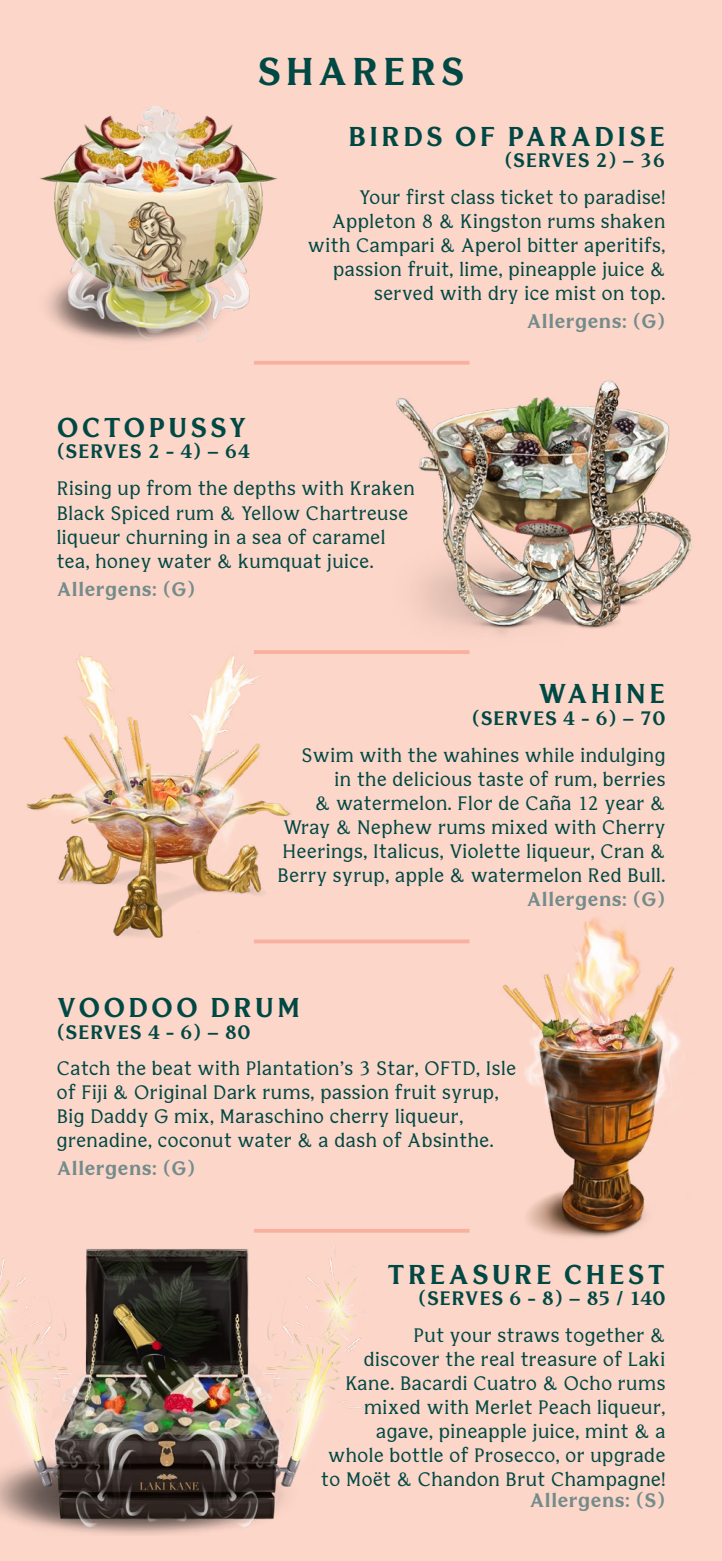
<style>
.page{position:relative;width:722px;height:1561px;background:#fff}
.page>*{position:absolute;margin:0;border:0;box-sizing:border-box;transform-origin:0 0}
.t1{font:700 38.2px "Bianco Serif";letter-spacing:.11em;color:#004844}
.t2{font:700 26.8px "Bianco Serif";letter-spacing:.11em;color:#004844}
.t3{font:19.2px/24px "Bianco Serif";letter-spacing:.03em;color:#004844;text-align:right}
.t4{font:700 19.2px "Bianco Serif";letter-spacing:.03em;color:#004844}
.t5{font:700 19.2px "Bianco Serif";letter-spacing:.03em;color:#738b8b}
</style>
<div class="page">
<div style="left:0;top:0;width:721px;height:1560px;background:#fcd6c9"></div>
<hr style="left:254px;top:650px;width:215px;height:4px;background:#f9b19f">
<svg style="left:313px;top:939px;width:95px;height:4px"></svg>
<svg style="left:254px;top:1229px;width:154px;height:3px"></svg>
<img style="left:40px;top:106px;width:237px;height:236px">
<img style="left:26px;top:654px;width:287px;height:290px">
<img style="left:396px;top:380px;width:296px;height:255px">
<img style="left:408px;top:918px;width:272px;height:320px">
<img style="left:0;top:1246px;width:366px;height:289px">
<hr style="left:254px;top:361px;width:215px;height:3px;background:#f9b19f">
<h1 class="t1" style="left:257px;top:47px;width:208px">SHARERS</h1>
<h2 class="t2" style="left:348px;top:119px;width:318px">BIRDS OF PARADISE</h2>
<p class="t4" style="left:504px;top:148px;width:162px">(SERVES 2) – 36</p>
<p class="t3" style="left:308px;top:187px;width:359px">Your first class ticket to paradise!<br>Appleton 8 &amp; Kingston rums shaken with Campari &amp; Aperol bitter aperitifs, passion fruit, lime, pineapple juice &amp; served with dry ice mist on top.</p>
<h2 class="t2" style="left:57px;top:411px;width:191px">OCTOPUSSY</h2>
<p class="t4" style="left:57px;top:439px;width:195px">(SERVES 2 - 4) – 64</p>
<p class="t3" style="left:57px;top:478px;width:359px;text-align:left">Rising up from the depths with Kraken Black Spiced rum &amp; Yellow Chartreuse liqueur churning in a sea of caramel tea, honey water &amp; kumquat juice.</p>
<p class="t5" style="left:57px;top:576px;width:140px">Allergens: (G)</p>
<p class="t5" style="left:526px;top:309px;width:140px">Allergens: (G)</p>
<h2 class="t2" style="left:538px;top:677px;width:128px">WAHINE</h2>
<p class="t4" style="left:472px;top:705px;width:195px">(SERVES 4 - 6) – 70</p>
<p class="t3" style="left:277px;top:744px;width:389px">Swim with the wahines while indulging<br>in the delicious taste of rum, berries<br>&amp; watermelon. Flor de Caña 12 year &amp; Wray &amp; Nephew rums mixed with Cherry Heerings, Italicus, Violette liqueur, Cran &amp; Berry syrup, apple &amp; watermelon Red Bull.</p>
<p class="t5" style="left:526px;top:887px;width:140px">Allergens: (G)</p>
<h2 class="t2" style="left:57px;top:990px;width:245px">VOODOO DRUM</h2>
<p class="t4" style="left:57px;top:1019px;width:195px">(SERVES 4 - 6) – 80</p>
<p class="t3" style="left:57px;top:1057px;width:460px;text-align:left">Catch the beat with Plantation’s 3 Star, OFTD, Isle of Fiji &amp; Original Dark rums, passion fruit syrup, Big Daddy G mix, Maraschino cherry liqueur, grenadine, coconut water &amp; a dash of Absinthe.</p>
<p class="t5" style="left:57px;top:1155px;width:140px">Allergens: (G)</p>
<h2 class="t2" style="left:387px;top:1257px;width:279px">TREASURE CHEST</h2>
<p class="t4" style="left:418px;top:1285px;width:248px">(SERVES 6 - 8) – 85 / 140</p>
<p class="t3" style="left:321px;top:1324px;width:345px">Put your straws together &amp;<br>discover the real treasure of Laki<br>Kane. Bacardi Cuatro &amp; Ocho rums mixed with Merlet Peach liqueur, agave, pineapple juice, mint &amp; a whole bottle of Prosecco, or upgrade to Moët &amp; Chandon Brut Champagne!</p>
<p class="t5" style="left:529px;top:1488px;width:137px">Allergens: (S)</p>
</div>
